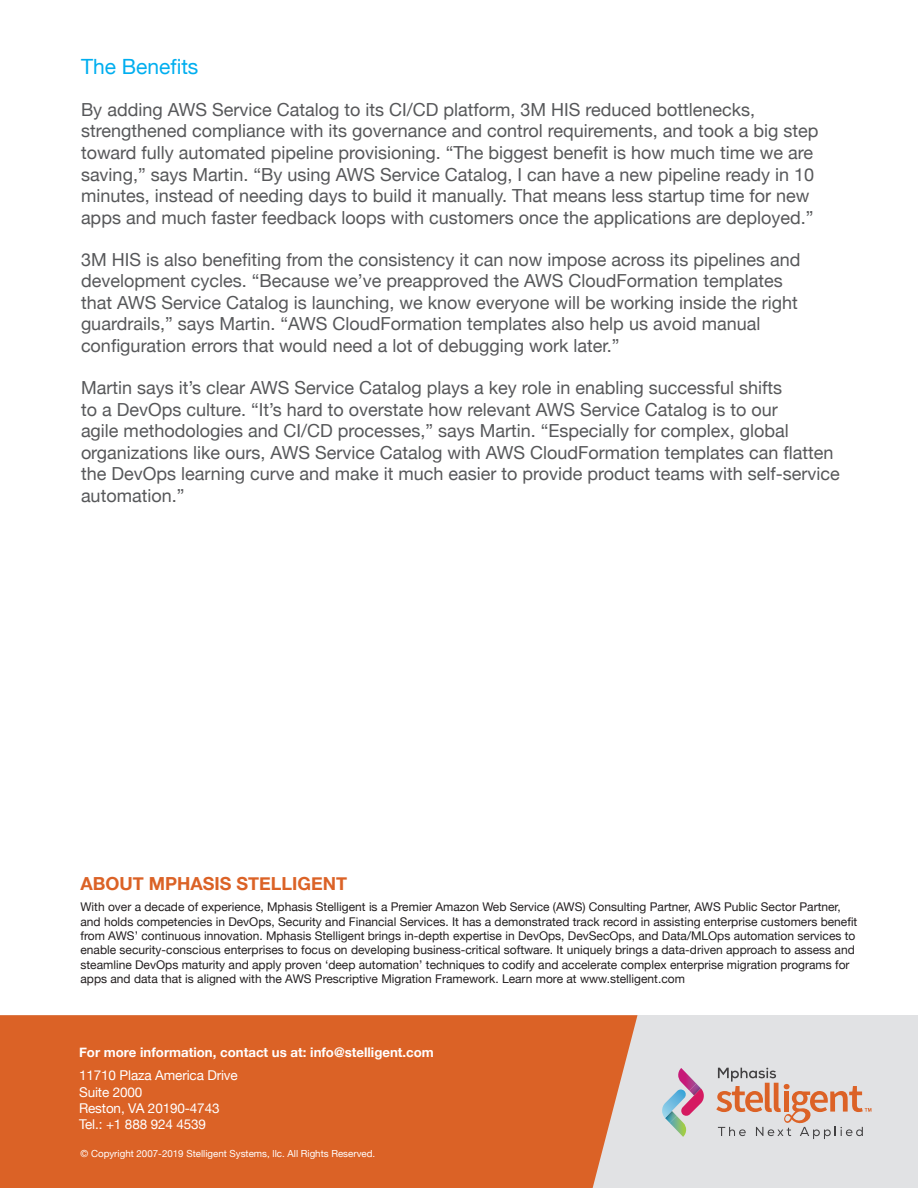
<style>
.page{position:relative;width:918px;height:1188px;background:#fff}
.page>*{position:absolute;margin:0;border:0;box-sizing:border-box;transform-origin:0 0}
.Sub_Head{font:21px "Helvetica Neue";color:#00aeef}
.Body_text{font:18px/21.6px "Helvetica Neue";color:#57585a}
.t1{font:700 18px "Helvetica Neue";color:#db6226}
.t2{font:13.5px/16.2px "Helvetica Neue";letter-spacing:-.01em;color:#fff}
.Body_text-2{font:700 13.2px "Helvetica Neue";color:#fff}
.t3{font:12px/14.4px "Helvetica Neue";color:#231f20}
.t4{font:9.75px "Helvetica Neue";color:#fff}
</style>
<div class="page">
<div style="left:0;top:1015px;width:918px;height:173px;background:#e1e2e4"></div>
<div style="left:0;top:1015px;width:638px;height:173px;background:#db6226"></div>
<svg style="left:662px;top:1068px;width:42px;height:69px"></svg>
<svg style="left:716px;top:1068px;width:155px;height:71px"></svg>
<p class="Sub_Head" style="left:81px;top:51px;width:119px">The Benefits</p>
<p class="Body_text" style="left:81px;top:100px;width:739px">By adding AWS Service Catalog to its CI/CD platform, 3M HIS reduced bottlenecks, strengthened compliance with its governance and control requirements, and took a big step toward fully automated pipeline provisioning. “The biggest benefit is how much time we are saving,” says Martin. “By using AWS Service Catalog, I can have a new pipeline ready in 10 minutes, instead of needing days to build it manually. That means less startup time for new apps and much faster feedback loops with customers once the applications are deployed.”</p>
<p class="Body_text" style="left:81px;top:250px;width:721px">3M HIS is also benefiting from the consistency it can now impose across its pipelines and development cycles. “Because we’ve preapproved the AWS CloudFormation templates that AWS Service Catalog is launching, we know everyone will be working inside the right guardrails,” says Martin. “AWS CloudFormation templates also help us avoid manual configuration errors that would need a lot of debugging work later.”</p>
<p class="Body_text" style="left:81px;top:378px;width:760px">Martin says it’s clear AWS Service Catalog plays a key role in enabling successful shifts<br>to a DevOps culture. “It’s hard to overstate how relevant AWS Service Catalog is to our<br>agile methodologies and CI/CD processes,” says Martin. “Especially for complex, global organizations like ours, AWS Service Catalog with AWS CloudFormation templates can flatten the DevOps learning curve and make it much easier to provide product teams with self-service automation.”</p>
<p class="t1" style="left:81px;top:870px;width:268px">ABOUT MPHASIS STELLIGENT</p>
<p class="t3" style="left:81px;top:900px;width:778px">With over a decade of experience, Mphasis Stelligent is a Premier Amazon Web Service (AWS) Consulting Partner, AWS Public Sector Partner, and holds competencies in DevOps, Security and Financial Services. It has a demonstrated track record in assisting enterprise customers benefit from AWS’ continuous innovation. Mphasis Stelligent brings in-depth expertise in DevOps, DevSecOps, and Data/MLOps automation services to enable security-conscious enterprises to focus on developing business-critical software. It uniquely brings a data-driven approach to assess and steamline DevOps maturity and apply proven ‘deep automation’ techniques to codify and accelerate complex enterprise migration programs for apps and data that is aligned with the AWS Prescriptive Migration Framework. Learn more at www.stelligent.com</p>
<p class="Body_text-2" style="left:79px;top:1042px;width:356px">For more information, contact us at: info@stelligent.com</p>
<p class="t2" style="left:79px;top:1068px;width:160px">11710 Plaza America Drive<br>Suite 2000<br>Reston, VA 20190-4743<br>Tel.: +1 888 924 4539</p>
<p class="t4" style="left:81px;top:1146px;width:296px">© Copyright 2007-2019 Stelligent Systems, llc. All Rights Reserved.</p>
</div>
